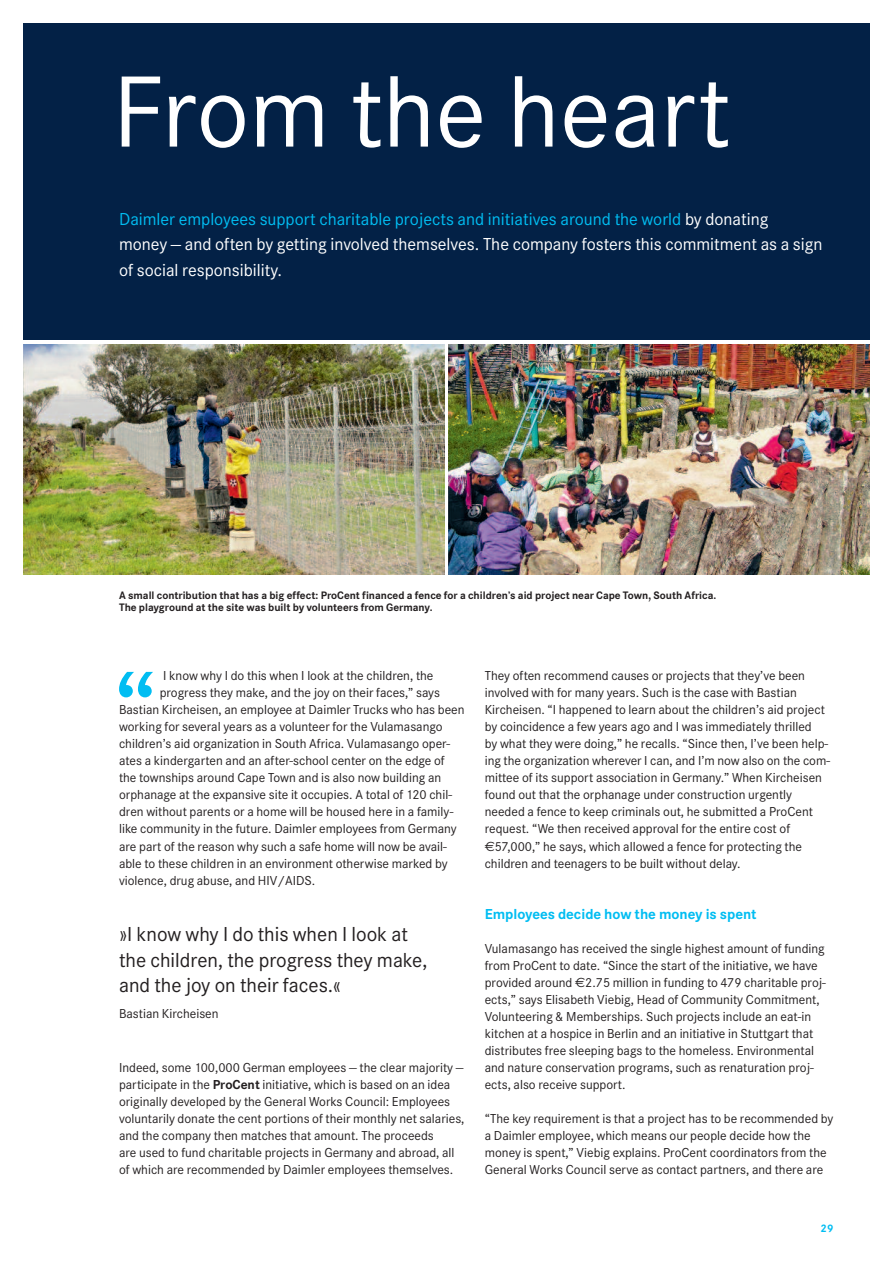
<style>
.page{position:relative;width:893px;height:1263px;background:#fff}
.page>*{position:absolute;margin:0;border:0;box-sizing:border-box;transform-origin:0 0}
.t1{font:105px "Corporate S";color:#fff}
.t2{font:21px/25.5px "Corporate S";color:#231f20}
.t3{font:18px/25.5px "Corporate S";color:#fff}
.t4{font:700 15px "Corporate S";color:#01bdf2}
.t5{font:13.5px/17px "Corporate S";color:#231f20}
.t6{font:700 11.25px/12.8px "Corporate S";color:#231f20}
.t7{font:700 11.25px "Corporate S";color:#01bdf2}
.s1{color:#01bdf2}
.s2{font-weight:700}
.s3{font-family:"Euro Sans"}
</style>
<div class="page">
<div style="left:23px;top:23px;width:847px;height:317px;background:#032146"></div>
<img style="left:23px;top:344px;width:421px;height:230px">
<img style="left:449px;top:344px;width:421px;height:230px">
<svg style="left:119px;top:672px;width:34px;height:25px"></svg>
<h1 class="t1" style="left:113px;top:49px;width:620px">From the heart</h1>
<h3 class="t3" style="left:119px;top:206px;width:705px"><span class="s1">Daimler employees support charitable projects and initiatives around the world</span> by donating<br>money — and often by getting involved themselves. The company fosters this commitment as a sign of social responsibility.</h3>
<p class="t6" style="left:119px;top:588px;width:599px">A small contribution that has a big effect: ProCent financed a fence for a children’s aid project near Cape Town, South Africa.<br>The playground at the site was built by volunteers from Germany.</p>
<p class="t5" style="left:163px;top:667px;width:272px">I know why I do this when I look at the children, the</p>
<p class="t5" style="left:160px;top:684px;width:282px">progress they make, and the joy on their faces,” says</p>
<p class="t5" style="left:119px;top:701px;width:347px">Bastian Kircheisen, an employee at Daimler Trucks who has been</p>
<p class="t5" style="left:119px;top:718px;width:325px">working for several years as a volunteer for the Vulamasango</p>
<p class="t5" style="left:119px;top:735px;width:332px">children’s aid organization in South Africa. Vulamasango oper-</p>
<p class="t5" style="left:119px;top:752px;width:327px">ates a kindergarten and an after-school center on the edge of</p>
<p class="t5" style="left:119px;top:769px;width:324px">the townships around Cape Town and is also now building an</p>
<p class="t5" style="left:119px;top:786px;width:334px">orphanage at the expansive site it occupies. A total of 120 chil-</p>
<p class="t5" style="left:119px;top:803px;width:336px">dren without parents or a home will be housed here in a family-</p>
<p class="t5" style="left:119px;top:820px;width:339px">like community in the future. Daimler employees from Germany</p>
<p class="t5" style="left:119px;top:837px;width:329px">are part of the reason why such a safe home will now be avail-</p>
<p class="t5" style="left:119px;top:854px;width:330px">able to these children in an environment otherwise marked by</p>
<p class="t5" style="left:119px;top:871px;width:198px">violence, drug abuse, and HIV/AIDS.</p>
<h2 class="t2" style="left:119px;top:921px;width:310px">»I know why I do this when I look at the children, the progress they make, and the joy on their faces.«</h2>
<p class="t5" style="left:119px;top:1004px;width:101px">Bastian Kircheisen</p>
<p class="t5" style="left:119px;top:1058px;width:347px">Indeed, some 100,000 German employees — the clear majority — participate in the <span class="s2">ProCent</span> initiative, which is based on an idea originally developed by the General Works Council: Employees voluntarily donate the cent portions of their monthly net salaries, and the company then matches that amount. The proceeds<br>are used to fund charitable projects in Germany and abroad, all of which are recommended by Daimler employees themselves.</p>
<p class="t5" style="left:485px;top:667px;width:346px">They often recommend causes or projects that they’ve been involved with for many years. Such is the case with Bastian Kircheisen. “I happened to learn about the children’s aid project by coincidence a few years ago and I was immediately thrilled<br>by what they were doing,” he recalls. “Since then, I’ve been help&shy;ing the organization wherever I can, and I’m now also on the com&shy;mittee of its support association in Germany.” When Kircheisen found out that the orphanage under construction urgently needed a fence to keep criminals out, he submitted a ProCent request. “We then received approval for the entire cost of <span class="s3">€</span>57,000,” he says, which allowed a fence for protecting the children and teenagers to be built without delay.</p>
<p class="t4" style="left:485px;top:904px;width:273px">Employees decide how the money is spent</p>
<p class="t5" style="left:485px;top:939px;width:342px">Vulamasango has received the single highest amount of funding from ProCent to date. “Since the start of the initiative, we have provided around <span class="s3">€</span>2.75 million in funding to 479 charitable proj&shy;ects,” says Elisabeth Viebig, Head of Community Commitment, Volunteering &amp; Memberships. Such projects include an eat-in kitchen at a hospice in Berlin and an initiative in Stuttgart that distributes free sleeping bags to the homeless. Environmental and nature conservation programs, such as renaturation proj&shy;ects, also receive support.</p>
<p class="t5" style="left:485px;top:1109px;width:350px">“The key requirement is that a project has to be recommended by a Daimler employee, which means our people decide how the money is spent,” Viebig explains. ProCent coordinators from the General Works Council serve as contact partners, and there are</p>
<p class="t7" style="left:821px;top:1222px;width:14px">29</p>
</div>
